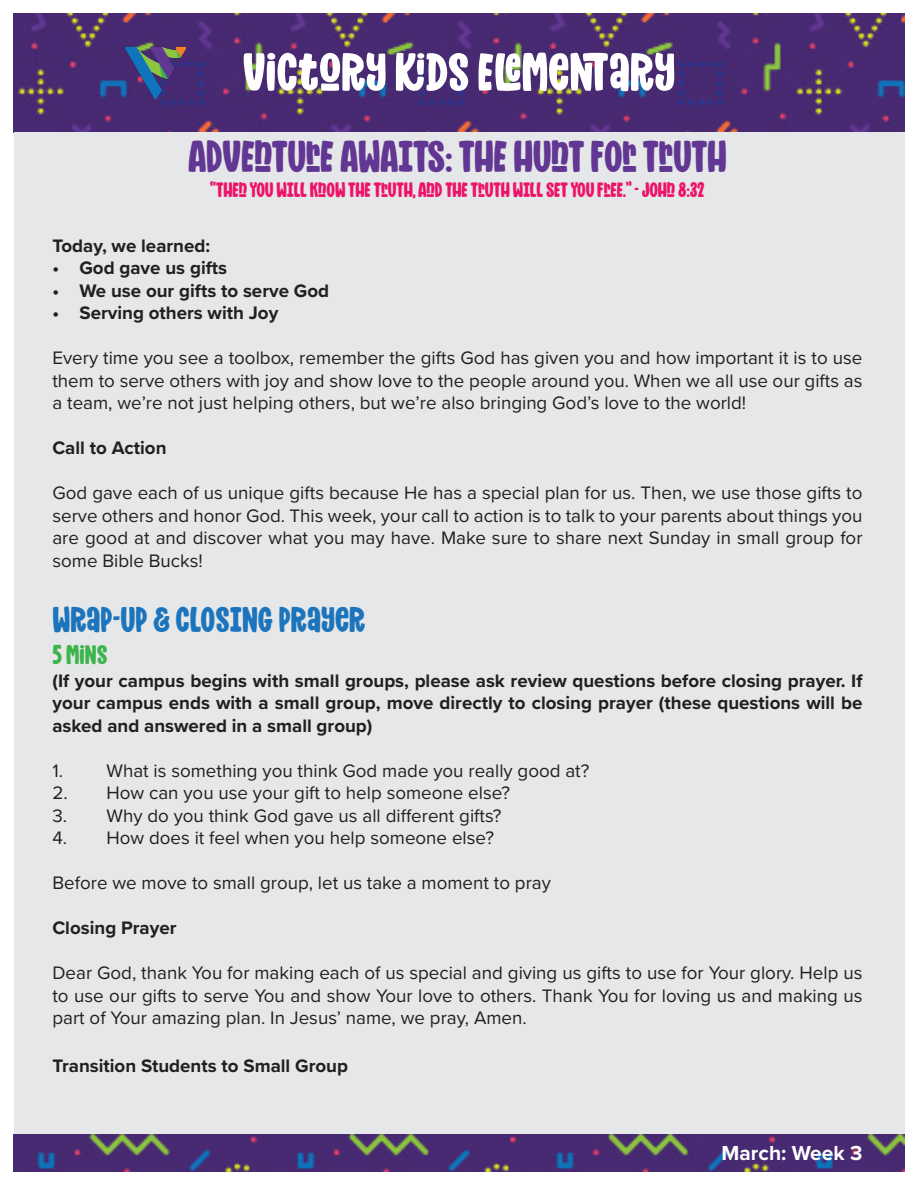
<style>
.page{position:relative;width:918px;height:1188px;background:#fff}
.page>*{position:absolute;margin:0;border:0;box-sizing:border-box;transform-origin:0 0}
.t1{font:54px "Mighty Mountain";color:#fff}
.t2{font:45px "Mighty Mountain";letter-spacing:-.01em;color:#623693}
.t3{font:36px "Mighty Mountain";color:#1c75bc}
.t4{font:27px "Mighty Mountain";color:#3bb54a}
.t5{font:21px "Mighty Mountain";letter-spacing:-.01em;color:#ed1369}
.t6{font:700 21px "Proxima Nova";color:#fff}
.t7{font:18.75px/22.5px "Proxima Nova";color:#231f20;text-align:justify}
.t8{font:700 18.75px/22.5px "Proxima Nova";color:#231f20;text-align:justify}
</style>
<div class="page">
<img style="left:14px;top:14px;width:891px;height:119px">
<div style="left:14px;top:133px;width:890px;height:1009px;background:#e6e7e9"></div>
<img style="left:124px;top:40px;width:64px;height:64px">
<img style="left:14px;top:1134px;width:891px;height:37px">
<p class="t1" style="left:243px;top:35px;width:434px">VICTORY KIDS ELEMENTARY</p>
<p class="t2" style="left:188px;top:125px;width:540px">ADVENTURE AWAITS: THE HUNT FOR TRUTH</p>
<p class="t5" style="left:210px;top:175px;width:496px">“THEN YOU WILL KNOW THE TRUTH, AND THE TRUTH WILL SET YOU FREE.” - JOHN 8:32</p>
<p class="t8" style="left:52px;top:234px;width:159px">Today, we learned:</p>
<p class="t8" style="left:52px;top:257px;width:176px">• God gave us gifts</p>
<p class="t8" style="left:52px;top:279px;width:278px">• We use our gifts to serve God</p>
<p class="t8" style="left:52px;top:302px;width:227px">• Serving others with Joy</p>
<p class="t7" style="left:52px;top:346px;width:812px">Every time you see a toolbox, remember the gifts God has given you and how important it is to use them to serve others with joy and show love to the people around you. When we all use our gifts as a team, we’re not just helping others, but we’re also bringing God’s love to the world!</p>
<p class="t8" style="left:52px;top:437px;width:116px">Call to Action</p>
<p class="t7" style="left:52px;top:481px;width:812px">God gave each of us unique gifts because He has a special plan for us. Then, we use those gifts to serve others and honor God. This week, your call to action is to talk to your parents about things you are good at and discover what you may have. Make sure to share next Sunday in small group for some Bible Bucks!</p>
<p class="t3" style="left:52px;top:595px;width:315px">WRAP-UP &amp; CLOSING PRAYER</p>
<p class="t4" style="left:52px;top:636px;width:57px">5 MINS</p>
<p class="t8" style="left:52px;top:669px;width:812px">(If your campus begins with small groups, please ask review questions before closing prayer. If your campus ends with a small group, move directly to closing prayer (these questions will be asked and answered in a small group)</p>
<p class="t7" style="left:52px;top:758px;width:539px">1. What is something you think God made you really good at?</p>
<p class="t7" style="left:52px;top:781px;width:459px">2. How can you use your gift to help someone else?</p>
<p class="t7" style="left:52px;top:803px;width:451px">3. Why do you think God gave us all different gifts?</p>
<p class="t7" style="left:52px;top:826px;width:443px">4. How does it feel when you help someone else?</p>
<p class="t7" style="left:52px;top:871px;width:500px">Before we move to small group, let us take a moment to pray</p>
<p class="t8" style="left:52px;top:916px;width:126px">Closing Prayer</p>
<p class="t7" style="left:52px;top:961px;width:812px">Dear God, thank You for making each of us special and giving us gifts to use for Your glory. Help us to use our gifts to serve You and show Your love to others. Thank You for loving us and making us part of Your amazing plan. In Jesus’ name, we pray, Amen.</p>
<p class="t8" style="left:52px;top:1054px;width:297px">Transition Students to Small Group</p>
<p class="t6" style="left:722px;top:1137px;width:142px">March: Week 3</p>
</div>
